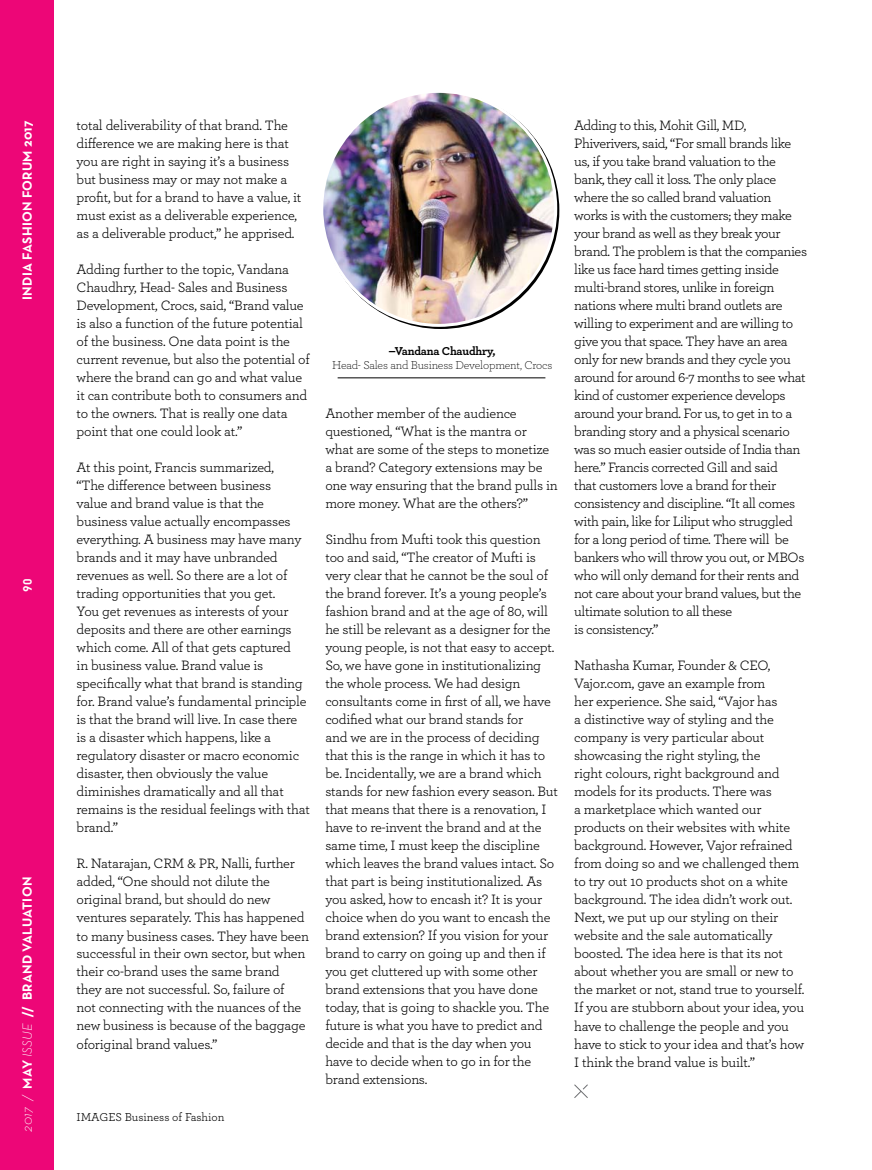
<style>
.page{position:relative;width:872px;height:1170px;background:#fff}
.page>*{position:absolute;margin:0;border:0;box-sizing:border-box;transform-origin:0 0}
.t1{font:14.25px/18px "Archer";letter-spacing:-.02em;color:#000}
.t2{font:700 13.5px "Neutra Text";letter-spacing:.02em;color:#fff}
.t3{font:300 12px "Archer";letter-spacing:-.015em;color:#000}
.t4{font:12px "Archer";color:#000}
.t5{font:700 12px "Archer";letter-spacing:-.015em;color:#000}
.t6{font:700 12px "DIN";color:#fff}
.s1{font-weight:300;font-style:italic}
</style>
<div class="page">
<div style="left:0;top:0;width:54px;height:1169px;background:#ed0677"></div>
<svg style="left:322px;top:92px;width:237px;height:237px"></svg>
<img style="left:322px;top:91px;width:234px;height:234px;border-radius:50%">
<hr style="left:338px;top:377px;width:207px;height:1px;background:#000">
<svg style="left:574px;top:1084px;width:14px;height:14px"></svg>
<p class="t2" style="left:22px;top:300px;width:181px;rotate:-90deg">INDIA FASHION FORUM 2017</p>
<p class="t6" style="left:21px;top:591px;width:15px;rotate:-90deg">90</p>
<p class="t2" style="left:22px;top:1131px;width:256px;rotate:-90deg"><span class="s1">2017 /</span> MAY <span class="s1">ISSUE</span> // BRAND VALUATION</p>
<p class="t1" style="left:77px;top:118px;width:226px">total deliverability of that brand. The difference we are making here is that you are right in saying it’s a business but business may or may not make a profit, but for a brand to have a value, it must exist as a deliverable experience, as a deliverable product,” he apprised.</p>
<p class="t1" style="left:77px;top:262px;width:235px">Adding further to the topic, Vandana Chaudhry, Head- Sales and Business Development, Crocs, said, “Brand value is also a function of the future potential of the business. One data point is the current revenue, but also the potential of where the brand can go and what value it can contribute both to consumers and to the owners. That is really one data point that one could look at.”</p>
<p class="t1" style="left:77px;top:460px;width:235px">At this point, Francis summarized,<br>“The difference between business<br>value and brand value is that the business value actually encompasses everything. A business may have many brands and it may have unbranded revenues as well. So there are a lot of trading opportunities that you get.<br>You get revenues as interests of your deposits and there are other earnings which come. All of that gets captured<br>in business value. Brand value is specifically what that brand is standing for. Brand value’s fundamental principle is that the brand will live. In case there is a disaster which happens, like a regulatory disaster or macro economic disaster, then obviously the value diminishes dramatically and all that remains is the residual feelings with that brand.”</p>
<p class="t1" style="left:77px;top:856px;width:234px">R. Natarajan, CRM &amp; PR, Nalli, further added, “One should not dilute the original brand, but should do new ventures separately. This has happened to many business cases. They have been successful in their own sector, but when their co-brand uses the same brand<br>they are not successful. So, failure of<br>not connecting with the nuances of the new business is because of the baggage oforiginal brand values.”</p>
<p class="t4" style="left:77px;top:1112px;width:149px">IMAGES Business of Fashion</p>
<p class="t5" style="left:389px;top:347px;width:108px">–Vandana Chaudhry,</p>
<p class="t3" style="left:332px;top:360px;width:222px">Head- Sales and Business Development, Crocs</p>
<p class="t1" style="left:325px;top:405px;width:234px">Another member of the audience questioned, “What is the mantra or what are some of the steps to monetize a brand? Category extensions may be one way ensuring that the brand pulls in more money. What are the others?”</p>
<p class="t1" style="left:325px;top:531px;width:234px">Sindhu from Mufti took this question too and said, “The creator of Mufti is very clear that he cannot be the soul of the brand forever. It’s a young people’s fashion brand and at the age of 80, will he still be relevant as a designer for the young people, is not that easy to accept.<br>So, we have gone in institutionalizing the whole process. We had design consultants come in first of all, we have codified what our brand stands for<br>and we are in the process of deciding that this is the range in which it has to be. Incidentally, we are a brand which stands for new fashion every season. But that means that there is a renovation, I have to re-invent the brand and at the same time, I must keep the discipline which leaves the brand values intact. So that part is being institutionalized. As you asked, how to encash it? It is your choice when do you want to encash the brand extension? If you vision for your brand to carry on going up and then if you get cluttered up with some other brand extensions that you have done today, that is going to shackle you. The future is what you have to predict and decide and that is the day when you have to decide when to go in for the brand extensions.</p>
<p class="t1" style="left:574px;top:118px;width:234px">Adding to this, Mohit Gill, MD, Phiverivers, said, “For small brands like us, if you take brand valuation to the bank, they call it loss. The only place where the so called brand valuation works is with the customers; they make your brand as well as they break your brand. The problem is that the companies like us face hard times getting inside multi-brand stores, unlike in foreign nations where multi brand outlets are willing to experiment and are willing to give you that space. They have an area only for new brands and they cycle you around for around 6-7 months to see what kind of customer experience develops around your brand. For us, to get in to a branding story and a physical scenario was so much easier outside of India than here.” Francis corrected Gill and said<br>that customers love a brand for their consistency and discipline. “It all comes with pain, like for Liliput who struggled for a long period of time. There will be bankers who will throw you out, or MBOs who will only demand for their rents and not care about your brand values, but the ultimate solution to all these<br>is consistency.”</p>
<p class="t1" style="left:574px;top:658px;width:231px">Nathasha Kumar, Founder &amp; CEO, Vajor.com, gave an example from<br>her experience. She said, “Vajor has<br>a distinctive way of styling and the company is very particular about showcasing the right styling, the<br>right colours, right background and models for its products. There was<br>a marketplace which wanted our products on their websites with white background. However, Vajor refrained from doing so and we challenged them to try out 10 products shot on a white background. The idea didn’t work out.<br>Next, we put up our styling on their website and the sale automatically boosted. The idea here is that its not about whether you are small or new to the market or not, stand true to yourself.<br>If you are stubborn about your idea, you have to challenge the people and you have to stick to your idea and that’s how I think the brand value is built.”</p>
</div>
